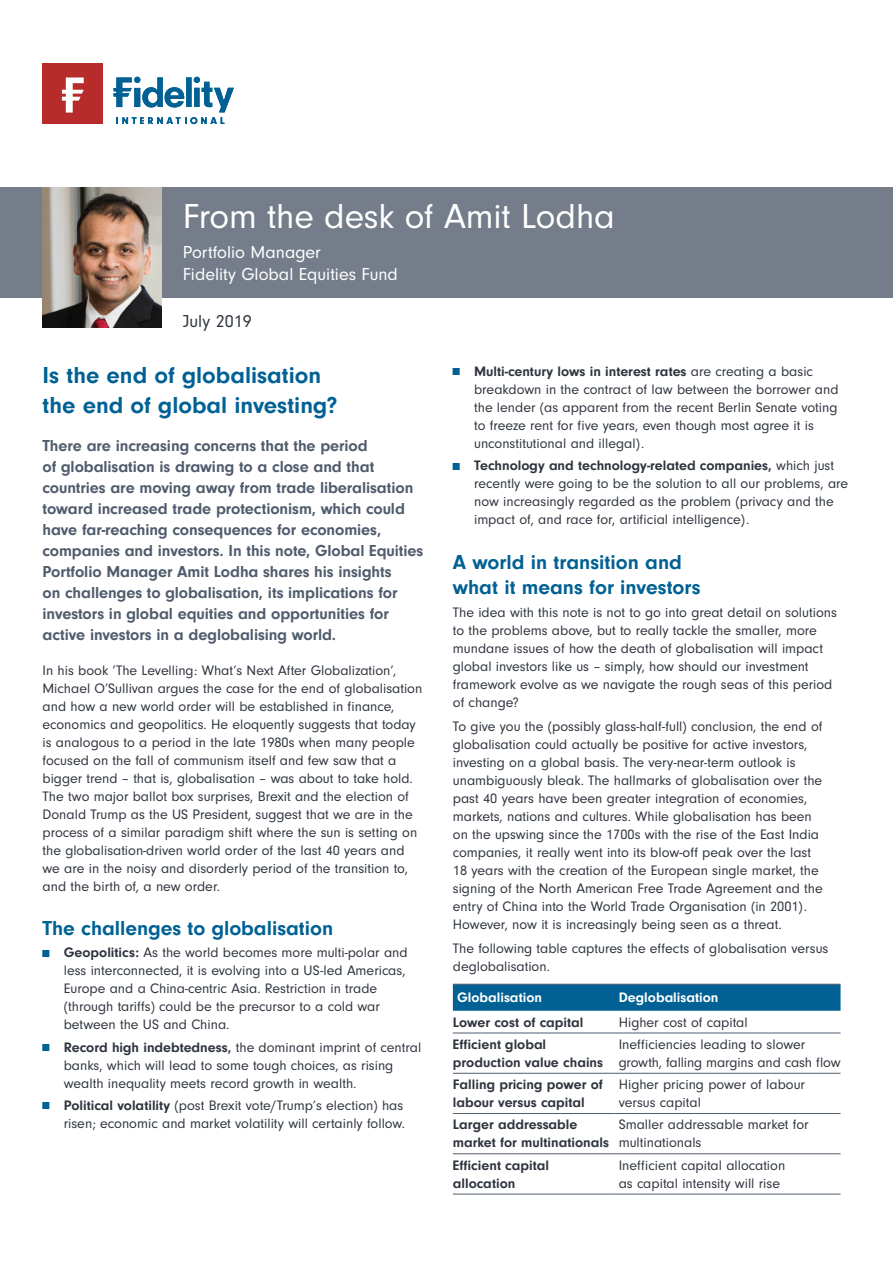
<style>
.page{position:relative;width:893px;height:1263px;background:#fff}
.page>*{position:absolute;margin:0;border:0;box-sizing:border-box;transform-origin:0 0}
.Masthead{font:36px "Neuzeit Gro";letter-spacing:-.005em;color:#fff}
.SUB-HEADING{font:700 24px/30px "Neuzeit Gro";color:#016194}
.Bold_Blue_subhead_14{font:700 21px/25.5px "Neuzeit Gro";color:#016194}
.Masthead_Subhead{font:18px/21.8px "Neuzeit Gro";color:#fff}
.Date{font:18px "Neuzeit Gro";color:#2f353f}
.Intro_paragraph{font:700 16.5px/21px "Neuzeit Gro";letter-spacing:-.005em;color:#505c6d}
.Body_text{font:14.25px/18px "Neuzeit Gro";color:#2f353f}
.Body_text-2{font:700 14.25px/18px "Neuzeit Gro";color:#2f353f}
.Body_text-3{font:700 14.25px "Neuzeit Gro";color:#fff}
.s1{font-size:10.5px;color:#016194}
.s2{font-weight:700}
</style>
<div class="page">
<div style="left:453px;top:985px;width:387px;height:26px;background:#016194"></div>
<hr style="left:453px;top:1113px;width:161px;height:1px;background:#505c6d">
<hr style="left:614px;top:1113px;width:226px;height:1px;background:#505c6d">
<hr style="left:453px;top:1153px;width:161px;height:1px;background:#505c6d">
<hr style="left:614px;top:1153px;width:226px;height:1px;background:#505c6d">
<hr style="left:453px;top:1194px;width:161px;height:1px;background:#505c6d">
<hr style="left:614px;top:1194px;width:226px;height:1px;background:#505c6d">
<hr style="left:453px;top:984px;width:161px;height:1px;background:#505c6d">
<hr style="left:614px;top:984px;width:226px;height:1px;background:#505c6d">
<hr style="left:453px;top:1033px;width:161px;height:1px;background:#505c6d">
<hr style="left:614px;top:1033px;width:226px;height:1px;background:#505c6d">
<hr style="left:453px;top:1073px;width:161px;height:1px;background:#505c6d">
<hr style="left:614px;top:1073px;width:226px;height:1px;background:#505c6d">
<div style="left:43px;top:64px;width:60px;height:60px;background:#b72b2a"></div>
<svg style="left:62px;top:77px;width:22px;height:36px"></svg>
<svg style="left:114px;top:77px;width:120px;height:47px"></svg>
<div style="left:0;top:187px;width:893px;height:111px;background:#757d8a"></div>
<img style="left:43px;top:187px;width:119px;height:140px">
<p class="Masthead" style="left:183px;top:196px;width:433px">From the desk of Amit Lodha</p>
<p class="Masthead_Subhead" style="left:183px;top:241px;width:217px">Portfolio Manager<br>Fidelity Global Equities Fund</p>
<p class="Date" style="left:183px;top:311px;width:70px">July 2019</p>
<p class="SUB-HEADING" style="left:43px;top:360px;width:297px">Is the end of globalisation the end of global investing?</p>
<p class="Intro_paragraph" style="left:43px;top:435px;width:382px">There are increasing concerns that the period<br>of globalisation is drawing to a close and that countries are moving away from trade liberalisation toward increased trade protectionism, which could have far-reaching consequences for economies, companies and investors. In this note, Global Equities Portfolio Manager Amit Lodha shares his insights<br>on challenges to globalisation, its implications for investors in global equities and opportunities for active investors in a deglobalising world.</p>
<p class="Body_text" style="left:43px;top:661px;width:381px">In his book ‘The Levelling: What’s Next After Globalization’, Michael O’Sullivan argues the case for the end of globalisation and how a new world order will be established in finance, economics and geopolitics. He eloquently suggests that today is analogous to a period in the late 1980s when many people focused on the fall of communism itself and few saw that a bigger trend – that is, globalisation – was about to take hold.<br>The two major ballot box surprises, Brexit and the election of Donald Trump as the US President, suggest that we are in the process of a similar paradigm shift where the sun is setting on the globalisation-driven world order of the last 40 years and we are in the noisy and disorderly period of the transition to, and the birth of, a new order.</p>
<p class="Bold_Blue_subhead_14" style="left:43px;top:916px;width:292px">The challenges to globalisation</p>
<p class="Body_text" style="left:64px;top:944px;width:345px;text-indent:-21px"><span class="s1">■</span> <span class="s2">Geopolitics:</span> As the world becomes more multi-polar and less interconnected, it is evolving into a US-led Americas, Europe and a China-centric Asia. Restriction in trade (through tariffs) could be the precursor to a cold war between the US and China.</p>
<p class="Body_text" style="left:64px;top:1038px;width:359px;text-indent:-21px"><span class="s1">■</span> <span class="s2">Record high indebtedness,</span> the dominant imprint of central banks, which will lead to some tough choices, as rising wealth inequality meets record growth in wealth.</p>
<p class="Body_text" style="left:43px;top:1096px;width:364px;text-align:right"><span class="s1">■</span> <span class="s2">Political volatility</span> (post Brexit vote/Trump’s election) has risen; economic and market volatility will certainly follow.</p>
<p class="Body_text" style="left:474px;top:363px;width:366px;text-indent:-21px"><span class="s1">■</span> <span class="s2">Multi-century lows in interest rates</span> are creating a basic breakdown in the contract of law between the borrower and the lender (as apparent from the recent Berlin Senate voting to freeze rent for five years, even though most agree it is unconstitutional and illegal).</p>
<p class="Body_text" style="left:474px;top:457px;width:376px;text-indent:-21px"><span class="s1">■</span> <span class="s2">Technology and technology-related companies,</span> which just recently were going to be the solution to all our problems, are now increasingly regarded as the problem (privacy and the impact of, and race for, artificial intelligence).</p>
<p class="Bold_Blue_subhead_14" style="left:453px;top:549px;width:249px">A world in transition and what it means for investors</p>
<p class="Body_text" style="left:453px;top:603px;width:386px">The idea with this note is not to go into great detail on solutions to the problems above, but to really tackle the smaller, more mundane issues of how the death of globalisation will impact global investors like us – simply, how should our investment framework evolve as we navigate the rough seas of this period of change?</p>
<p class="Body_text" style="left:453px;top:718px;width:371px">To give you the (possibly glass-half-full) conclusion, the end of globalisation could actually be positive for active investors, investing on a global basis. The very-near-term outlook is unambiguously bleak. The hallmarks of globalisation over the past 40 years have been greater integration of economies, markets, nations and cultures. While globalisation has been on the upswing since the 1700s with the rise of the East India companies, it really went into its blow-off peak over the last 18 years with the creation of the European single market, the signing of the North American Free Trade Agreement and the entry of China into the World Trade Organisation (in 2001).<br>However, now it is increasingly being seen as a threat.</p>
<p class="Body_text" style="left:453px;top:940px;width:377px">The following table captures the effects of globalisation versus deglobalisation.</p>
<p class="Body_text-3" style="left:457px;top:989px;width:86px">Globalisation</p>
<p class="Body_text-3" style="left:619px;top:989px;width:101px">Deglobalisation</p>
<p class="Body_text-2" style="left:453px;top:1013px;width:132px">Lower cost of capital</p>
<p class="Body_text" style="left:619px;top:1013px;width:131px">Higher cost of capital</p>
<p class="Body_text-2" style="left:453px;top:1035px;width:152px">Efficient global production value chains</p>
<p class="Body_text" style="left:619px;top:1035px;width:223px">Inefficiencies leading to slower growth, falling margins and cash flow</p>
<p class="Body_text-2" style="left:453px;top:1075px;width:152px">Falling pricing power of labour versus capital</p>
<p class="Body_text" style="left:619px;top:1076px;width:188px">Higher pricing power of labour versus capital</p>
<p class="Body_text-2" style="left:453px;top:1116px;width:158px">Larger addressable market for multinationals</p>
<p class="Body_text" style="left:619px;top:1116px;width:192px">Smaller addressable market for multinationals</p>
<p class="Body_text-2" style="left:453px;top:1156px;width:98px">Efficient capital allocation</p>
<p class="Body_text" style="left:619px;top:1156px;width:168px">Inefficient capital allocation as capital intensity will rise</p>
</div>
